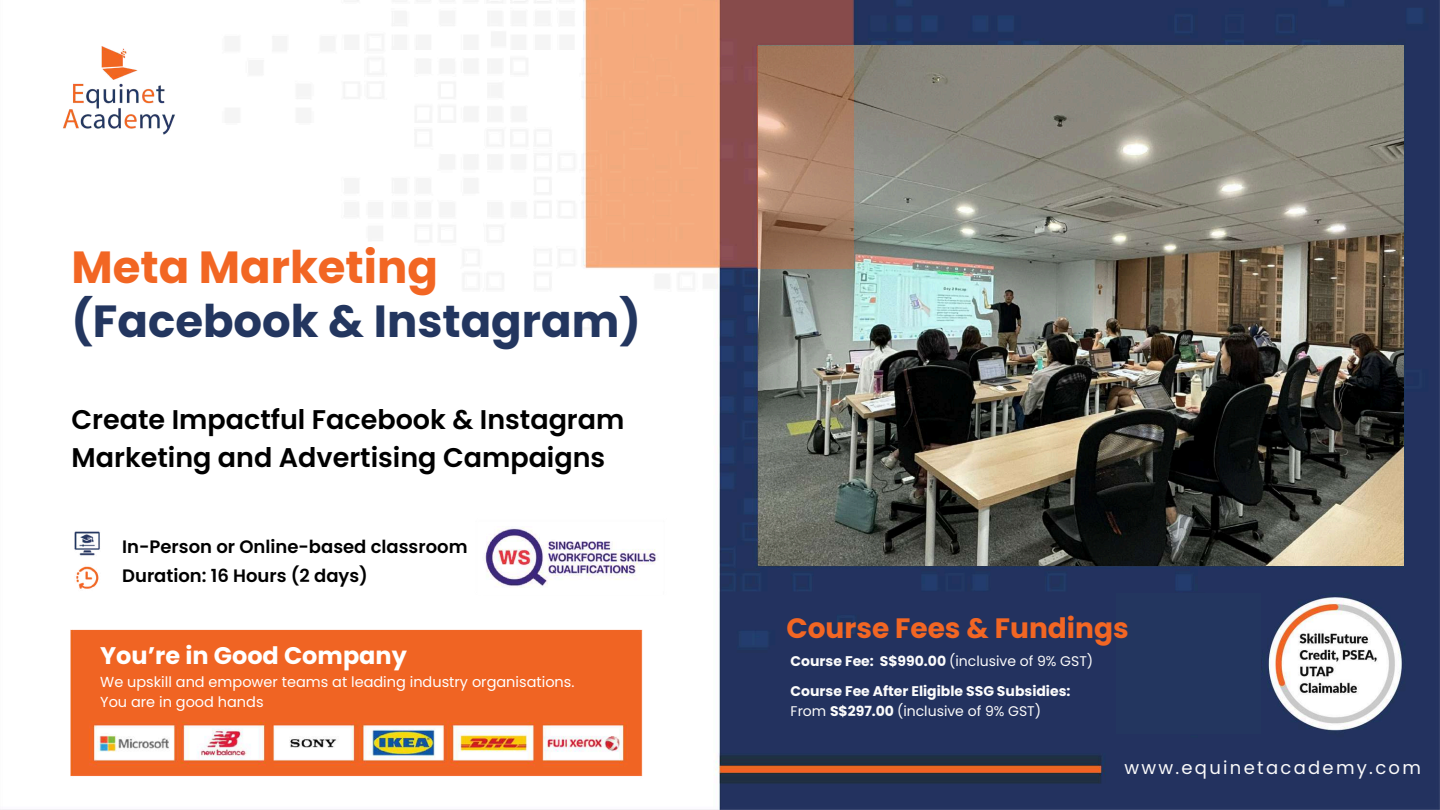
<style>
.page{position:relative;width:1440px;height:810px;background:#fff}
.page>*{position:absolute;margin:0;border:0;box-sizing:border-box;transform-origin:0 0}
.t1{font:700 45px "Poppins";color:#23365f}
.t2{font:700 45px "Poppins";color:#f26623}
.t3{font:700 28px "Poppins";color:#f26623}
.t4{font:600 27px/37.5px "Poppins";color:#000}
.t5{font:700 24px "Poppins";color:#fff}
.t6{font:600 18px "Poppins";color:#000}
.t7{font:18px "Poppins";letter-spacing:.125em;color:#fbfbfb}
.t8{font:14.5px/20.2px "Poppins";color:#fff}
.t9{font:700 14px/19.5px "Poppins";color:#fbfbfb}
.s1{font-weight:400}
</style>
<div class="page">
<img style="left:0;top:0;width:1440px;height:810px">
<img style="left:65px;top:626px;width:583px;height:153px">
<img style="left:65px;top:508px;width:57px;height:100px">
<img style="left:466px;top:511px;width:207px;height:94px">
<img style="left:43px;top:14px;width:154px;height:154px">
<div style="left:1116px;top:593px;width:145px;height:141px;background:#23365f"></div>
<img style="left:758px;top:46px;width:646px;height:520px">
<svg style="left:757px;top:46px;width:97px;height:222px;background:#a87f65"></svg>
<h1 class="t2" style="left:72px;top:236px;width:368px">Meta Marketing</h1>
<h1 class="t1" style="left:72px;top:290px;width:571px">(Facebook &amp; Instagram)</h1>
<h3 class="t4" style="left:72px;top:401px;width:554px">Create Impactful Facebook &amp; Instagram<br>Marketing and Advertising Campaigns</h3>
<p class="t6" style="left:122px;top:534px;width:347px">In-Person or Online-based classroom</p>
<p class="t6" style="left:122px;top:563px;width:247px">Duration: 16 Hours (2 days)</p>
<h3 class="t5" style="left:100px;top:638px;width:308px">You’re in Good Company</h3>
<p class="t8" style="left:100px;top:672px;width:476px">We upskill and empower teams at leading industry organisations.<br>You are in good hands</p>
<h2 class="t3" style="left:786px;top:609px;width:344px">Course Fees &amp; Fundings</h2>
<p class="t9" style="left:791px;top:682px;width:281px">Course Fee After Eligible SSG Subsidies:<br><span class="s1">From</span> S$297.00 <span class="s1">(inclusive of 9% GST)</span></p>
<p class="t9" style="left:791px;top:651px;width:304px">Course Fee: S$990.00 <span class="s1">(inclusive of 9% GST)</span></p>
<p class="t7" style="left:1124px;top:755px;width:298px">www.equinetacademy.com</p>
</div>
